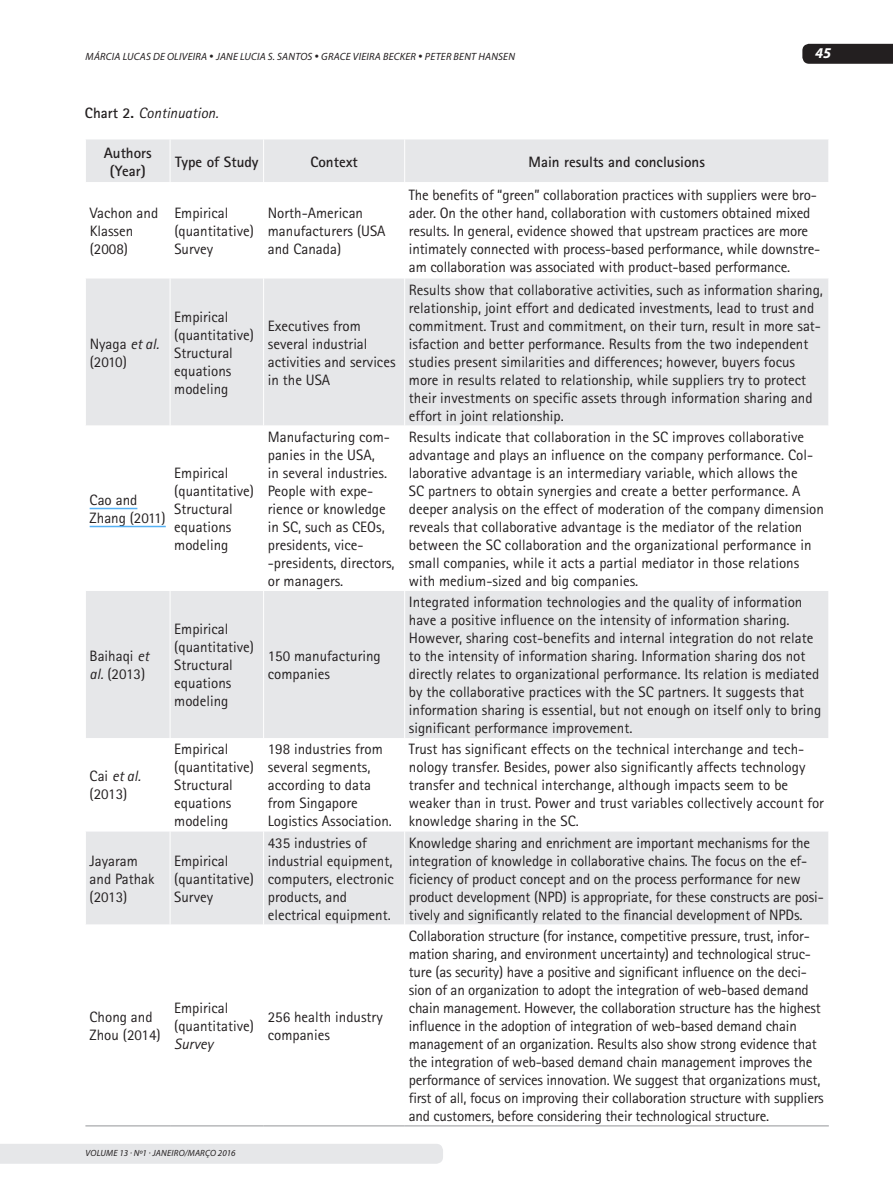
<style>
.page{position:relative;width:893px;height:1191px;background:#fff}
.page>*{position:absolute;margin:0;border:0;box-sizing:border-box;transform-origin:0 0}
.t1{font:15px/18px "Rotis Sans Serif";color:#231f20}
.t2{font:700 15px/18px "Rotis Sans Serif";color:#231f20;text-align:center}
.t3{font:italic 15px "Rotis Sans Serif";color:#231f20}
.t4{font:italic 700 15px "Myriad Pro";color:#fff}
.t5{font:italic 10.5px "Myriad Pro";letter-spacing:.02em;color:#231f20}
.t6{font:italic 9px "Myriad Pro";letter-spacing:.02em;color:#231f20}
.s1{font-weight:700;font-style:normal}
.s2{font-style:italic}
</style>
<div class="page">
<div style="left:1px;top:1144px;width:442px;height:19px;background:#e6e7e9"></div>
<div style="left:802px;top:44px;width:91px;height:20px;background:#231f20"></div>
<div style="left:86px;top:139px;width:742px;height:43px;background:#e6e7e9"></div>
<svg style="left:86px;top:278px;width:742px;height:646px;fill:#e6e7e9"></svg>
<hr style="left:170px;top:139px;width:1px;height:43px;background:#fff">
<hr style="left:263px;top:139px;width:1px;height:43px;background:#fff">
<hr style="left:404px;top:139px;width:1px;height:43px;background:#fff">
<hr style="left:170px;top:278px;width:1px;height:147px;background:#fff">
<hr style="left:263px;top:278px;width:1px;height:147px;background:#fff">
<hr style="left:404px;top:278px;width:1px;height:147px;background:#fff">
<hr style="left:170px;top:591px;width:1px;height:147px;background:#fff">
<hr style="left:263px;top:591px;width:1px;height:147px;background:#fff">
<hr style="left:404px;top:591px;width:1px;height:147px;background:#fff">
<hr style="left:170px;top:831px;width:1px;height:93px;background:#fff">
<hr style="left:263px;top:831px;width:1px;height:93px;background:#fff">
<hr style="left:404px;top:831px;width:1px;height:93px;background:#fff">
<hr style="left:85px;top:1125px;width:85px;height:1px;background:#939598">
<hr style="left:170px;top:1125px;width:94px;height:1px;background:#939598">
<hr style="left:264px;top:1125px;width:141px;height:1px;background:#939598">
<hr style="left:405px;top:1125px;width:424px;height:1px;background:#939598">
<hr style="left:90px;top:508px;width:47px;height:1px;background:#55b1f5">
<hr style="left:90px;top:526px;width:76px;height:1px;background:#55b1f5">
<p class="t5" style="left:86px;top:50px;width:431px">MÁRCIA LUCAS DE OLIVEIRA • JANE LUCIA S. SANTOS • GRACE VIEIRA BECKER • PETER BENT HANSEN</p>
<p class="t3" style="left:85px;top:104px;width:135px"><span class="s1">Chart 2.</span> Continuation.</p>
<p class="t4" style="left:815px;top:43px;width:18px">45</p>
<p class="t2" style="left:104px;top:143px;width:50px">Authors (Year)</p>
<p class="t2" style="left:175px;top:152px;width:85px">Type of Study</p>
<p class="t2" style="left:310px;top:152px;width:49px">Context</p>
<p class="t2" style="left:529px;top:152px;width:178px">Main results and conclusions</p>
<p class="t1" style="left:90px;top:204px;width:70px">Vachon and<br>Klassen (2008)</p>
<p class="t1" style="left:174px;top:204px;width:81px">Empirical (quantitative)<br>Survey</p>
<p class="t1" style="left:268px;top:204px;width:119px">North-American manufacturers (USA and Canada)</p>
<p class="t1" style="left:409px;top:186px;width:413px">The benefits of “green” collaboration practices with suppliers were bro&shy;ader. On the other hand, collaboration with customers obtained mixed results. In general, evidence showed that upstream practices are more intimately connected with process-based performance, while downstre&shy;am collaboration was associated with product-based performance.</p>
<p class="t1" style="left:90px;top:334px;width:71px">Nyaga <span class="s2">et al. </span>(2010)</p>
<p class="t1" style="left:90px;top:491px;width:78px">Cao and<br>Zhang (2011)</p>
<p class="t1" style="left:90px;top:647px;width:61px">Baihaqi <span class="s2">et al.</span> (2013)</p>
<p class="t1" style="left:90px;top:767px;width:53px">Cai <span class="s2">et al. </span>(2013)</p>
<p class="t1" style="left:174px;top:307px;width:81px">Empirical (quantitative)<br>Structural equations modeling</p>
<p class="t1" style="left:268px;top:316px;width:129px">Executives from several industrial activities and services in the USA</p>
<p class="t1" style="left:409px;top:280px;width:416px">Results show that collaborative activities, such as information sharing, relationship, joint effort and dedicated investments, lead to trust and commitment. Trust and commitment, on their turn, result in more sat&shy;isfaction and better performance. Results from the two independent studies present similarities and differences; however, buyers focus more in results related to relationship, while suppliers try to protect their investments on specific assets through information sharing and effort in joint relationship.</p>
<p class="t1" style="left:174px;top:464px;width:81px">Empirical (quantitative)<br>Structural equations modeling</p>
<p class="t1" style="left:174px;top:620px;width:81px">Empirical (quantitative)<br>Structural equations modeling</p>
<p class="t1" style="left:268px;top:428px;width:128px">Manufacturing com&shy;panies in the USA,<br>in several industries.<br>People with expe&shy;rience or knowledge in SC, such as CEOs, presidents, vice--presidents, directors, or managers.</p>
<p class="t1" style="left:409px;top:428px;width:417px">Results indicate that collaboration in the SC improves collaborative advantage and plays an influence on the company performance. Col&shy;laborative advantage is an intermediary variable, which allows the<br>SC partners to obtain synergies and create a better performance. A deeper analysis on the effect of moderation of the company dimension reveals that collaborative advantage is the mediator of the relation between the SC collaboration and the organizational performance in small companies, while it acts a partial mediator in those relations with medium-sized and big companies.</p>
<p class="t1" style="left:268px;top:647px;width:115px">150 manufacturing companies</p>
<p class="t1" style="left:409px;top:593px;width:414px">Integrated information technologies and the quality of information have a positive influence on the intensity of information sharing.<br>However, sharing cost-benefits and internal integration do not relate to the intensity of information sharing. Information sharing dos not directly relates to organizational performance. Its relation is mediated by the collaborative practices with the SC partners. It suggests that information sharing is essential, but not enough on itself only to bring significant performance improvement.</p>
<p class="t1" style="left:174px;top:740px;width:81px">Empirical (quantitative)<br>Structural equations modeling</p>
<p class="t1" style="left:268px;top:740px;width:126px">198 industries from several segments, according to data from Singapore<br>Logistics Association.</p>
<p class="t1" style="left:409px;top:740px;width:417px">Trust has significant effects on the technical interchange and tech&shy;nology transfer. Besides, power also significantly affects technology transfer and technical interchange, although impacts seem to be weaker than in trust. Power and trust variables collectively account for knowledge sharing in the SC.</p>
<p class="t1" style="left:90px;top:851px;width:66px">Jayaram and Pathak (2013)</p>
<p class="t1" style="left:174px;top:851px;width:81px">Empirical (quantitative)<br>Survey</p>
<p class="t1" style="left:90px;top:1007px;width:73px">Chong and<br>Zhou (2014)</p>
<p class="t1" style="left:174px;top:998px;width:81px">Empirical (quantitative)</p>
<p class="t3" style="left:174px;top:1035px;width:40px">Survey</p>
<p class="t6" style="left:86px;top:1147px;width:152px">VOLUME 13 · Nº1 · JANEIRO/MARÇO 2016</p>
<p class="t1" style="left:268px;top:833px;width:128px">435 industries of industrial equipment, computers, electronic products, and electrical equipment.</p>
<p class="t1" style="left:409px;top:833px;width:416px">Knowledge sharing and enrichment are important mechanisms for the integration of knowledge in collaborative chains. The focus on the ef&shy;ficiency of product concept and on the process performance for new product development (NPD) is appropriate, for these constructs are posi&shy;tively and significantly related to the financial development of NPDs.</p>
<p class="t1" style="left:268px;top:1007px;width:116px">256 health industry companies</p>
<p class="t1" style="left:409px;top:926px;width:417px">Collaboration structure (for instance, competitive pressure, trust, infor&shy;mation sharing, and environment uncertainty) and technological struc&shy;ture (as security) have a positive and significant influence on the deci&shy;sion of an organization to adopt the integration of web-based demand chain management. However, the collaboration structure has the highest influence in the adoption of integration of web-based demand chain management of an organization. Results also show strong evidence that the integration of web-based demand chain management improves the performance of services innovation. We suggest that organizations must, first of all, focus on improving their collaboration structure with suppliers and customers, before considering their technological structure.</p>
</div>
